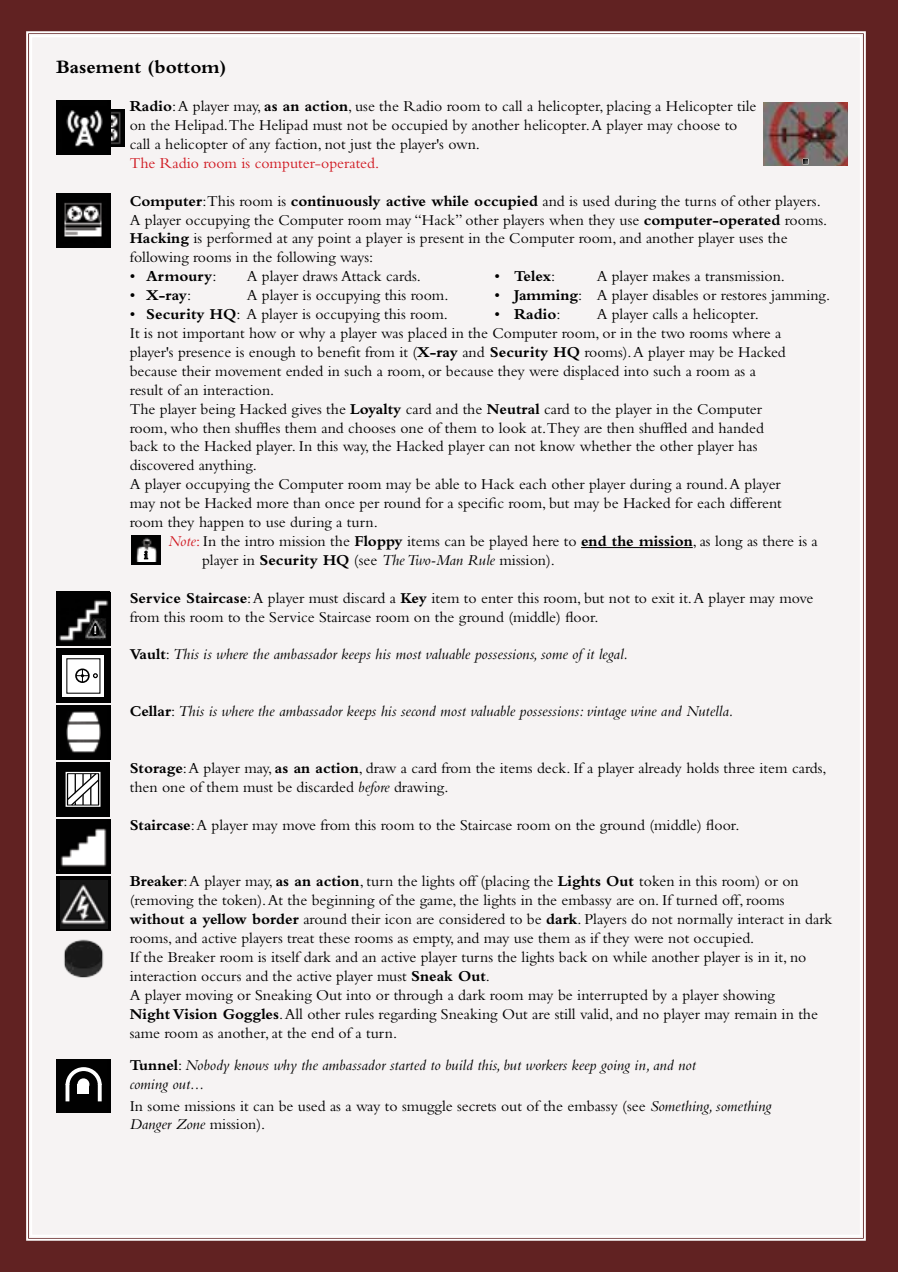
<style>
.page{position:relative;width:898px;height:1272px;background:#fff}
.page>*{position:absolute;margin:0;border:0;box-sizing:border-box;transform-origin:0 0}
.t1{font:700 19.5px "Bembo";color:#000}
.t2{font:15.75px/18.9px "Bembo";color:#000}
.t3{font:italic 15.75px/18.9px "Bembo";color:#000}
.t4{font:15.75px "Bembo";color:#d01820}
.t5{font:700 15.75px "Bembo";color:#000}
.t6{font:800 11.7px "Bembo";color:#000}
.t7{font:700 11.4px "Frutiger";color:#fff}
.s1{font-weight:700}
.s2{font-weight:400}
.s3{font-style:italic;color:#d01820}
.s4{color:#d01820}
.s5{font-style:italic}
.s6{font-weight:700;font-style:normal}
.s7{font-style:normal}
</style>
<div class="page">
<div style="left:0;top:0;width:897px;height:1271px;background:#612222"></div>
<div style="left:26px;top:31px;width:840px;height:1210px;background:#f6f3f3"></div>
<hr style="left:581px;top:547px;width:111px;height:1px;background:#000">
<img style="left:763px;top:102px;width:84px;height:64px">
<svg style="left:802px;top:159px;width:5px;height:5px"></svg>
<img style="left:110px;top:110px;width:14px;height:36px">
<img style="left:57px;top:101px;width:53px;height:53px">
<img style="left:62px;top:106px;width:44px;height:44px">
<img style="left:56px;top:194px;width:54px;height:53px">
<img style="left:60px;top:198px;width:46px;height:45px">
<img style="left:57px;top:592px;width:53px;height:53px">
<img style="left:85px;top:618px;width:21px;height:21px">
<svg style="left:90px;top:622px;width:9px;height:14px"></svg>
<img style="left:56px;top:762px;width:54px;height:54px">
<svg style="left:62px;top:768px;width:42px;height:43px;background:#808080"></svg>
<img style="left:56px;top:706px;width:54px;height:53px">
<img style="left:66px;top:711px;width:34px;height:42px">
<img style="left:57px;top:649px;width:53px;height:53px">
<svg style="left:63px;top:655px;width:41px;height:41px"></svg>
<div style="left:75px;top:668px;width:15px;height:15px;border:2px solid #000;border-radius:50%"></div>
<svg style="left:76px;top:669px;width:22px;height:13px"></svg>
<img style="left:57px;top:876px;width:54px;height:54px">
<img style="left:61px;top:880px;width:47px;height:48px">
<img style="left:57px;top:819px;width:53px;height:54px">
<img style="left:60px;top:825px;width:47px;height:45px">
<img style="left:64px;top:938px;width:40px;height:40px">
<img style="left:57px;top:1058px;width:54px;height:54px">
<div style="left:65px;top:1067px;width:37px;height:36px;border:4px solid #fff;border-radius:50%"></div>
<img style="left:63px;top:1085px;width:40px;height:20px">
<div style="left:77px;top:1084px;width:12px;height:9px;background:#fff"></div>
<div style="left:79px;top:1079px;width:9px;height:9px;background:#fff;border-radius:50%"></div>
<div style="left:77px;top:1078px;width:12px;height:12px;border:3px solid #fff;border-radius:50%"></div>
<svg style="left:65px;top:1084px;width:4px;height:17px"></svg>
<svg style="left:98px;top:1084px;width:4px;height:17px"></svg>
<img style="left:131px;top:535px;width:30px;height:29px">
<img style="left:136px;top:537px;width:20px;height:24px">
<svg style="left:144px;top:550px;width:4px;height:9px"></svg>
<p class="t1" style="left:56px;top:56px;width:172px">Basement (bottom)</p>
<p class="t2" style="left:130px;top:96px;width:628px"><span class="s1">Radio</span>: A player may, <span class="s1">as an action</span>, use the Radio room to call a helicopter, placing a Helicopter tile on the Helipad.The Helipad must not be occupied by another helicopter. A player may choose to call a helicopter of any faction, not just the player's own.</p>
<p class="t4" style="left:130px;top:154px;width:251px">The Radio room is computer-operated.</p>
<p class="t2" style="left:130px;top:191px;width:699px"><span class="s1">Computer</span>:This room is <span class="s1">continuously active while occupied</span> and is used during the turns of other players.<br>A player occupying the Computer room may “Hack” other players when they use <span class="s1">computer-operated</span> rooms.<br><span class="s1">Hacking</span> is performed at any point a player is present in the Computer room, and another player uses the following rooms in the following ways:</p>
<p class="t5" style="left:130px;top:267px;width:88px"><span class="s2">•</span> Armoury<span class="s2">:</span></p>
<p class="t2" style="left:247px;top:266px;width:175px">A player draws Attack cards.</p>
<p class="t5" style="left:494px;top:267px;width:62px"><span class="s2">•</span> Telex<span class="s2">:</span></p>
<p class="t2" style="left:596px;top:266px;width:190px">A player makes a transmission.</p>
<p class="t5" style="left:130px;top:286px;width:63px"><span class="s2">•</span> X-ray<span class="s2">:</span></p>
<p class="t2" style="left:247px;top:285px;width:203px">A player is occupying this room.</p>
<p class="t2" style="left:494px;top:285px;width:337px">• <span class="s1">Jamming</span>: A player disables or restores jamming.</p>
<p class="t2" style="left:130px;top:304px;width:319px">• <span class="s1">Security HQ</span>: A player is occupying this room.</p>
<p class="t5" style="left:494px;top:305px;width:67px"><span class="s2">•</span> Radio<span class="s2">:</span></p>
<p class="t2" style="left:130px;top:304px;width:657px;text-indent:466px">A player calls a helicopter.<br>It is not important how or why a player was placed in the Computer room, or in the two rooms where a player's presence is enough to benefit from it (<span class="s1">X-ray</span> and <span class="s1">Security HQ</span> rooms). A player may be Hacked because their movement ended in such a room, or because they were displaced into such a room as a result of an interaction.<br>The player being Hacked gives the <span class="s1">Loyalty</span> card and the <span class="s1">Neutral</span> card to the player in the Computer room, who then shuffles them and chooses one of them to look at.They are then shuffled and handed back to the Hacked player. In this way, the Hacked player can not know whether the other player has discovered anything.<br>A player occupying the Computer room may be able to Hack each other player during a round. A player may not be Hacked more than once per round for a specific room, but may be Hacked for each different room they happen to use during a turn.</p>
<p class="t2" style="left:202px;top:531px;width:617px;text-indent:-34px"><span class="s3">Note</span><span class="s4">:</span> In the intro mission the <span class="s1">Floppy</span> items can be played here to <span class="s1">end the mission</span>, as long as there is a player in <span class="s1">Security HQ</span> (see <span class="s5">The Two-Man Rule</span> mission).</p>
<p class="t2" style="left:130px;top:588px;width:684px"><span class="s1">Service Staircase</span>: A player must discard a <span class="s1">Key</span> item to enter this room, but not to exit it. A player may move from this room to the Service Staircase room on the ground (middle) floor.</p>
<p class="t3" style="left:130px;top:644px;width:500px"><span class="s6">Vault</span><span class="s7">:</span> This is where the ambassador keeps his most valuable possessions, some of it legal.</p>
<p class="t6" style="left:144px;top:548px;width:5px">i</p>
<p class="t7" style="left:93px;top:623px;width:6px">!</p>
<p class="t3" style="left:130px;top:701px;width:605px"><span class="s6">Cellar</span><span class="s7">:</span> This is where the ambassador keeps his second most valuable possessions: vintage wine and Nutella.</p>
<p class="t2" style="left:130px;top:758px;width:698px"><span class="s1">Storage</span>: A player may, <span class="s1">as an action</span>, draw a card from the items deck. If a player already holds three item cards, then one of them must be discarded <span class="s5">before</span> drawing.</p>
<p class="t2" style="left:130px;top:815px;width:611px"><span class="s1">Staircase</span>: A player may move from this room to the Staircase room on the ground (middle) floor.</p>
<p class="t2" style="left:130px;top:871px;width:704px"><span class="s1">Breaker</span>: A player may, <span class="s1">as an action</span>, turn the lights off (placing the <span class="s1">Lights Out</span> token in this room) or on (removing the token). At the beginning of the game, the lights in the embassy are on. If turned off, rooms <span class="s1">without a yellow border</span> around their icon are considered to be <span class="s1">dark</span>. Players do not normally interact in dark rooms, and active players treat these rooms as empty, and may use them as if they were not occupied.<br>If the Breaker room is itself dark and an active player turns the lights back on while another player is in it, no interaction occurs and the active player must <span class="s1">Sneak Out</span>.<br>A player moving or Sneaking Out into or through a dark room may be interrupted by a player showing<br><span class="s1">Night Vision Goggles</span>. All other rules regarding Sneaking Out are still valid, and no player may remain in the same room as another, at the end of a turn.</p>
<p class="t3" style="left:130px;top:1055px;width:567px"><span class="s6">Tunnel</span><span class="s7">:</span> Nobody knows why the ambassador started to build this, but workers keep going in, and not coming out...</p>
<p class="t2" style="left:130px;top:1095px;width:643px">In some missions it can be used as a way to smuggle secrets out of the embassy (see <span class="s5">Something, something<br>Danger Zone</span> mission).</p>
</div>
